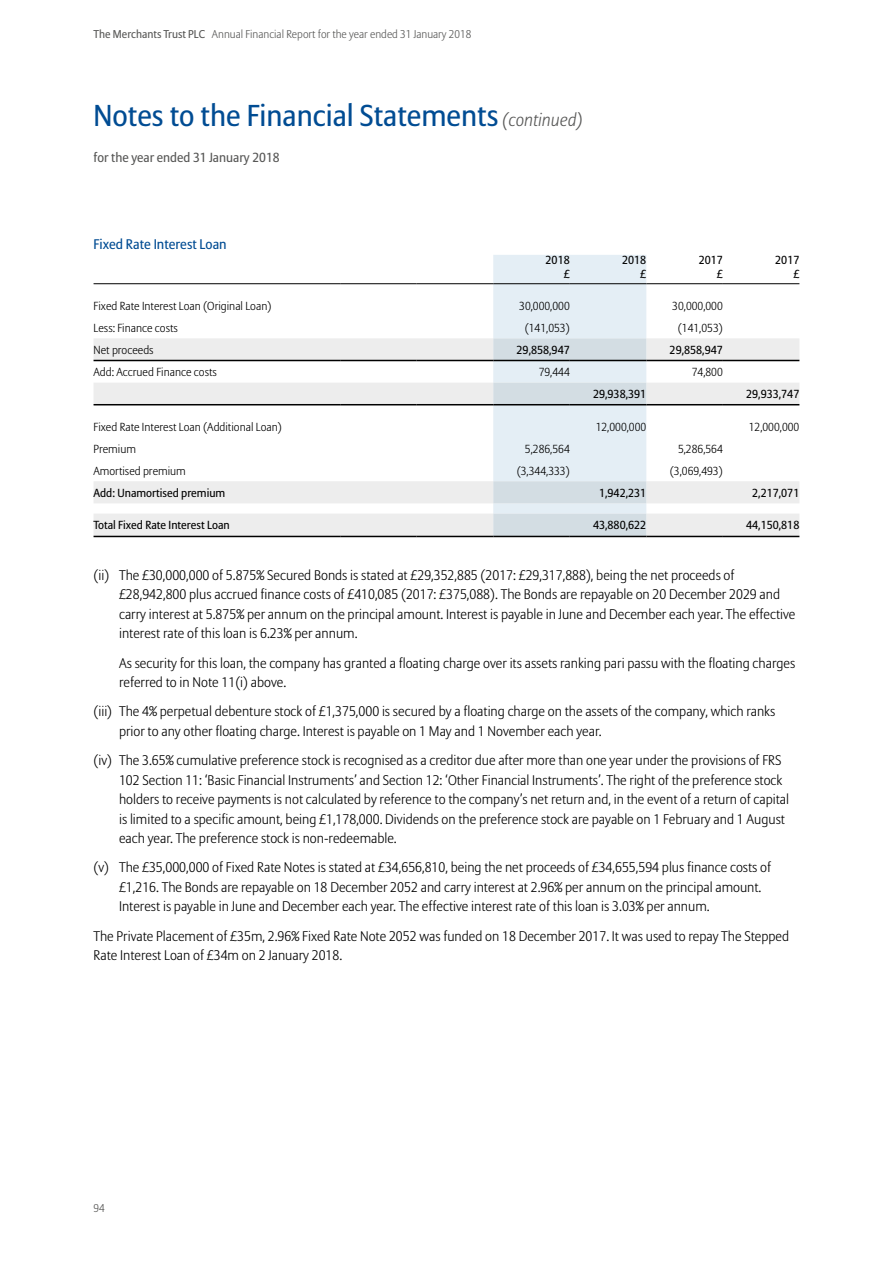
<style>
.page{position:relative;width:893px;height:1263px;background:#fff}
.page>*{position:absolute;margin:0;border:0;box-sizing:border-box;transform-origin:0 0}
.t1{font:30px "Allianz Sans";color:#004c93}
.t2{font:300 13.8px/19.5px "Allianz Sans";color:#000}
.t3{font:13.8px "Allianz Sans";color:#004c93}
.t4{font:13.2px "Allianz Sans";color:#575756}
.t5{font:300 11.7px "Allianz Sans";color:#000}
.t6{font:11.7px/14px "Allianz Sans";color:#000;text-align:right}
.t7{font:300 11.25px "Allianz Sans";color:#575756}
.s1{font-weight:400}
.s2{font-weight:300;font-style:italic;font-size:18px;color:#575756}
</style>
<div class="page">
<svg style="left:94px;top:338px;width:705px;height:198px"></svg>
<svg style="left:493px;top:255px;width:153px;height:281px;background:#dde7ee"></svg>
<hr style="left:94px;top:283px;width:246px;height:1px;background:#000">
<hr style="left:340px;top:283px;width:77px;height:1px;background:#000">
<hr style="left:417px;top:283px;width:76px;height:1px;background:#000">
<hr style="left:493px;top:283px;width:77px;height:1px;background:#000">
<hr style="left:570px;top:283px;width:76px;height:1px;background:#000">
<hr style="left:646px;top:283px;width:77px;height:1px;background:#000">
<hr style="left:723px;top:283px;width:76px;height:1px;background:#000">
<hr style="left:94px;top:536px;width:246px;height:1px;background:#000">
<hr style="left:340px;top:536px;width:77px;height:1px;background:#000">
<hr style="left:417px;top:536px;width:76px;height:1px;background:#000">
<hr style="left:493px;top:536px;width:77px;height:1px;background:#000">
<hr style="left:570px;top:536px;width:76px;height:1px;background:#000">
<hr style="left:646px;top:536px;width:77px;height:1px;background:#000">
<hr style="left:723px;top:536px;width:76px;height:1px;background:#000">
<hr style="left:94px;top:360px;width:246px;height:1px;background:#000">
<hr style="left:340px;top:360px;width:77px;height:1px;background:#000">
<hr style="left:417px;top:360px;width:76px;height:1px;background:#000">
<hr style="left:493px;top:360px;width:77px;height:1px;background:#000">
<hr style="left:570px;top:360px;width:76px;height:1px;background:#000">
<hr style="left:646px;top:360px;width:77px;height:1px;background:#000">
<hr style="left:723px;top:360px;width:76px;height:1px;background:#000">
<hr style="left:94px;top:404px;width:246px;height:1px;background:#000">
<hr style="left:340px;top:404px;width:77px;height:1px;background:#000">
<hr style="left:417px;top:404px;width:76px;height:1px;background:#000">
<hr style="left:493px;top:404px;width:77px;height:1px;background:#000">
<hr style="left:570px;top:404px;width:76px;height:1px;background:#000">
<hr style="left:646px;top:404px;width:77px;height:1px;background:#000">
<hr style="left:723px;top:404px;width:76px;height:1px;background:#000">
<p class="t7" style="left:94px;top:28px;width:379px"><span class="s1">The Merchants Trust PLC</span> Annual Financial Report for the year ended 31 January 2018</p>
<h1 class="t1" style="left:94px;top:98px;width:491px">Notes to the Financial Statements <span class="s2">(continued)</span></h1>
<p class="t4" style="left:94px;top:149px;width:188px">for the year ended 31 January 2018</p>
<p class="t3" style="left:94px;top:236px;width:135px">Fixed Rate Interest Loan</p>
<p class="t6" style="left:546px;top:254px;width:26px">2018 £</p>
<p class="t6" style="left:622px;top:254px;width:26px">2018 £</p>
<p class="t6" style="left:699px;top:254px;width:26px">2017 £</p>
<p class="t6" style="left:775px;top:254px;width:26px">2017 £</p>
<p class="t5" style="left:94px;top:299px;width:179px">Fixed Rate Interest Loan (Original Loan)</p>
<p class="t5" style="left:519px;top:299px;width:52px">30,000,000</p>
<p class="t5" style="left:672px;top:299px;width:52px">30,000,000</p>
<p class="t5" style="left:94px;top:321px;width:86px">Less: Finance costs</p>
<p class="t5" style="left:525px;top:321px;width:47px">(141,053)</p>
<p class="t5" style="left:678px;top:321px;width:47px">(141,053)</p>
<p class="t5" style="left:94px;top:342px;width:62px">Net proceeds</p>
<p class="t6" style="left:517px;top:343px;width:55px">29,858,947</p>
<p class="t6" style="left:670px;top:343px;width:55px">29,858,947</p>
<p class="t5" style="left:94px;top:365px;width:125px">Add: Accrued Finance costs</p>
<p class="t5" style="left:539px;top:365px;width:33px">79,444</p>
<p class="t5" style="left:692px;top:365px;width:33px">74,800</p>
<p class="t6" style="left:593px;top:387px;width:55px">29,938,391</p>
<p class="t6" style="left:746px;top:387px;width:55px">29,933,747</p>
<p class="t5" style="left:94px;top:420px;width:190px">Fixed Rate Interest Loan (Additional Loan)</p>
<p class="t5" style="left:596px;top:420px;width:52px">12,000,000</p>
<p class="t5" style="left:749px;top:420px;width:52px">12,000,000</p>
<p class="t5" style="left:94px;top:442px;width:44px">Premium</p>
<p class="t5" style="left:525px;top:442px;width:46px">5,286,564</p>
<p class="t5" style="left:678px;top:442px;width:46px">5,286,564</p>
<p class="t5" style="left:94px;top:464px;width:94px">Amortised premium</p>
<p class="t5" style="left:517px;top:464px;width:54px">(3,344,333)</p>
<p class="t5" style="left:670px;top:464px;width:54px">(3,069,493)</p>
<p class="t6" style="left:93px;top:486px;width:133px">Add: Unamortised premium</p>
<p class="t6" style="left:599px;top:486px;width:49px">1,942,231</p>
<p class="t6" style="left:752px;top:486px;width:49px">2,217,071</p>
<p class="t6" style="left:94px;top:519px;width:138px">Total Fixed Rate Interest Loan</p>
<p class="t6" style="left:593px;top:519px;width:55px">43,880,622</p>
<p class="t6" style="left:746px;top:519px;width:55px">44,150,818</p>
<p class="t2" style="left:119px;top:566px;width:678px;text-indent:-26px">(ii) The £30,000,000 of 5.875% Secured Bonds is stated at £29,352,885 (2017: £29,317,888), being the net proceeds of £28,942,800 plus accrued finance costs of £410,085 (2017: £375,088). The Bonds are repayable on 20 December 2029 and carry interest at 5.875% per annum on the principal amount. Interest is payable in June and December each year. The effective interest rate of this loan is 6.23% per annum.</p>
<p class="t2" style="left:119px;top:654px;width:678px">As security for this loan, the company has granted a floating charge over its assets ranking pari passu with the floating charges referred to in Note 11(i) above.</p>
<p class="t2" style="left:119px;top:702px;width:658px;text-indent:-26px">(iii) The 4% perpetual debenture stock of £1,375,000 is secured by a floating charge on the assets of the company, which ranks prior to any other floating charge. Interest is payable on 1 May and 1 November each year.</p>
<p class="t2" style="left:119px;top:751px;width:671px;text-indent:-26px">(iv) The 3.65% cumulative preference stock is recognised as a creditor due after more than one year under the provisions of FRS 102 Section 11: ‘Basic Financial Instruments’ and Section 12: ‘Other Financial Instruments’. The right of the preference stock holders to receive payments is not calculated by reference to the company’s net return and, in the event of a return of capital is limited to a specific amount, being £1,178,000. Dividends on the preference stock are payable on 1 February and 1 August each year. The preference stock is non-redeemable.</p>
<p class="t2" style="left:119px;top:858px;width:654px;text-indent:-26px">(v) The £35,000,000 of Fixed Rate Notes is stated at £34,656,810, being the net proceeds of £34,655,594 plus finance costs of £1,216. The Bonds are repayable on 18 December 2052 and carry interest at 2.96% per annum on the principal amount.<br>Interest is payable in June and December each year. The effective interest rate of this loan is 3.03% per annum.</p>
<p class="t2" style="left:94px;top:927px;width:697px">The Private Placement of £35m, 2.96% Fixed Rate Note 2052 was funded on 18 December 2017. It was used to repay The Stepped<br>Rate Interest Loan of £34m on 2 January 2018.</p>
<p class="t7" style="left:94px;top:1201px;width:13px">94</p>
</div>
